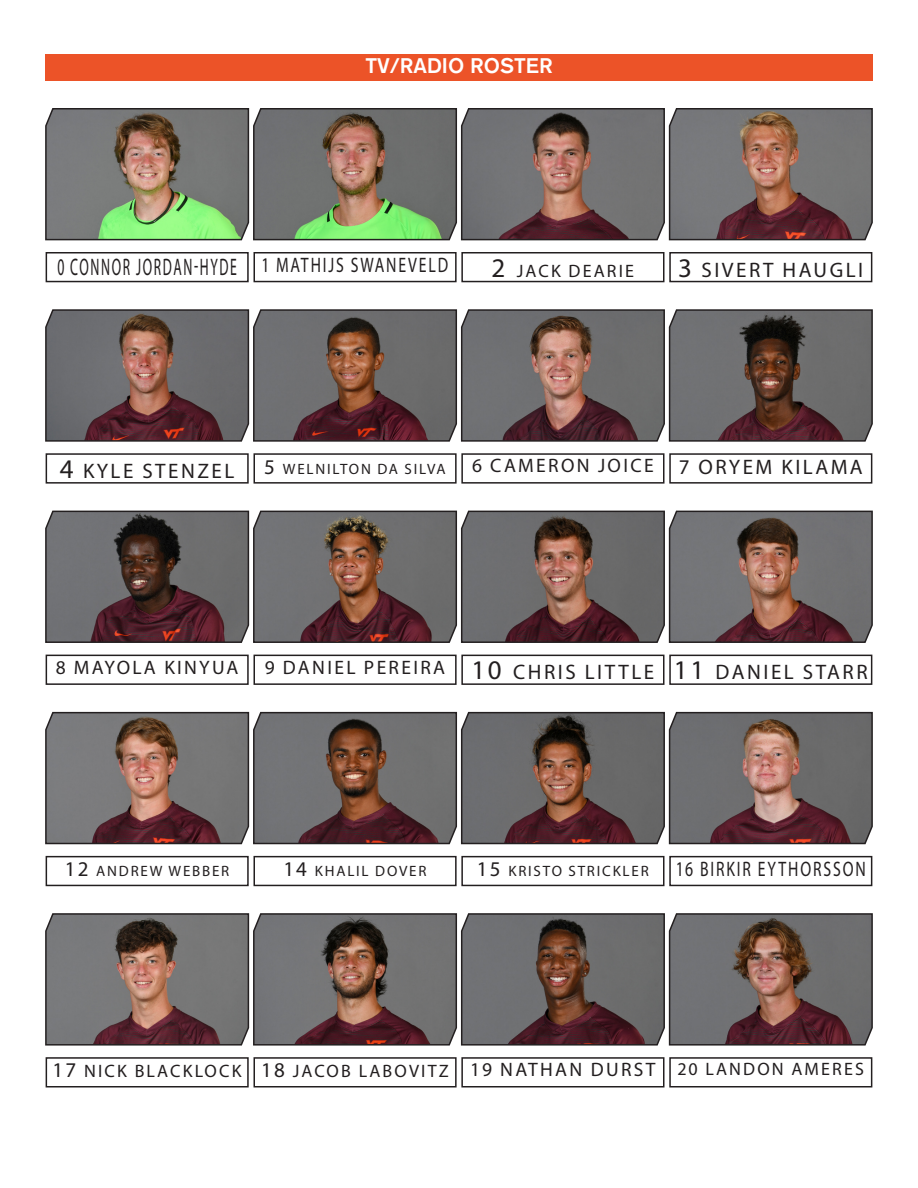
<style>
.page{position:relative;width:918px;height:1188px;background:#fff}
.page>*{position:absolute;margin:0;border:0;box-sizing:border-box;transform-origin:0 0}
.t1{font:24px "Myriad Pro";letter-spacing:.12em;color:#231f20;scale:.57 1}
.t2{font:21px "Myriad Pro";letter-spacing:.12em;color:#231f20}
.t3{font:21px "Myriad Pro";letter-spacing:.12em;color:#231f20;scale:.75 1}
.t4{font:500 21px "Akzidenz Grotesk BQ";color:#fff}
.t5{font:19.5px "Myriad Pro";letter-spacing:.12em;color:#231f20}
.t6{font:18px "Myriad Pro";letter-spacing:.12em;color:#231f20}
.t7{font:15px "Myriad Pro";letter-spacing:.12em;color:#231f20}
.s1{font-size:27px}
.s2{font-size:21px}
</style>
<div class="page">
<div style="left:45px;top:54px;width:828px;height:27px;background:#ec5328"></div>
<div style="left:46px;top:252px;width:203px;height:30px;border:2px solid #231f20"></div>
<div style="left:254px;top:252px;width:203px;height:30px;border:2px solid #231f20"></div>
<div style="left:669px;top:252px;width:203px;height:30px;border:2px solid #231f20"></div>
<div style="left:461px;top:252px;width:203px;height:30px;border:2px solid #231f20"></div>
<img style="left:45px;top:108px;width:828px;height:133px">
<div style="left:46px;top:453px;width:203px;height:31px;border:2px solid #231f20"></div>
<div style="left:254px;top:453px;width:203px;height:31px;border:2px solid #231f20"></div>
<div style="left:669px;top:453px;width:203px;height:31px;border:2px solid #231f20"></div>
<div style="left:461px;top:453px;width:203px;height:31px;border:2px solid #231f20"></div>
<svg style="left:45px;top:309px;width:828px;height:133px;background:#6f6161"></svg>
<div style="left:46px;top:655px;width:203px;height:30px;border:2px solid #231f20"></div>
<div style="left:254px;top:655px;width:203px;height:30px;border:2px solid #231f20"></div>
<div style="left:669px;top:655px;width:203px;height:30px;border:2px solid #231f20"></div>
<div style="left:461px;top:655px;width:203px;height:30px;border:2px solid #231f20"></div>
<svg style="left:45px;top:510px;width:828px;height:133px;background:#6e6160"></svg>
<div style="left:46px;top:856px;width:203px;height:30px;border:2px solid #231f20"></div>
<div style="left:254px;top:856px;width:203px;height:30px;border:2px solid #231f20"></div>
<div style="left:669px;top:856px;width:203px;height:30px;border:2px solid #231f20"></div>
<div style="left:461px;top:856px;width:203px;height:30px;border:2px solid #231f20"></div>
<svg style="left:45px;top:711px;width:828px;height:134px;background:#756766"></svg>
<div style="left:46px;top:1057px;width:203px;height:31px;border:2px solid #231f20"></div>
<div style="left:254px;top:1057px;width:203px;height:31px;border:2px solid #231f20"></div>
<div style="left:669px;top:1057px;width:203px;height:31px;border:2px solid #231f20"></div>
<div style="left:461px;top:1057px;width:203px;height:31px;border:2px solid #231f20"></div>
<svg style="left:45px;top:913px;width:828px;height:133px;background:#726665"></svg>
<p class="t4" style="left:365px;top:53px;width:189px">TV/RADIO ROSTER</p>
<p class="t1" style="left:57px;top:252px;width:316px">0 CONNOR JORDAN-HYDE</p>
<p class="t3" style="left:262px;top:252px;width:251px">1 MATHIJS SWANEVELD</p>
<p class="t6" style="left:492px;top:260px;width:144px"><span class="s1">2</span> JACK DEARIE</p>
<p class="t2" style="left:678px;top:257px;width:186px"><span class="s1">3</span> SIVERT HAUGLI</p>
<p class="t2" style="left:60px;top:458px;width:176px"><span class="s1">4</span> KYLE STENZEL</p>
<p class="t7" style="left:264px;top:459px;width:183px"><span class="s2">5</span> WELNILTON DA SILVA</p>
<p class="t5" style="left:472px;top:454px;width:183px">6 CAMERON JOICE</p>
<p class="t2" style="left:679px;top:454px;width:185px">7 ORYEM KILAMA</p>
<p class="t5" style="left:56px;top:655px;width:184px">8 MAYOLA KINYUA</p>
<p class="t5" style="left:265px;top:655px;width:182px">9 DANIEL PEREIRA</p>
<p class="t2" style="left:471px;top:659px;width:184px"><span class="s1">10</span> CHRIS LITTLE</p>
<p class="t2" style="left:674px;top:659px;width:195px"><span class="s1">11</span> DANIEL STARR</p>
<p class="t7" style="left:65px;top:862px;width:166px"><span class="s2">12</span> ANDREW WEBBER</p>
<p class="t7" style="left:283px;top:862px;width:145px"><span class="s2">14</span> KHALIL DOVER</p>
<p class="t7" style="left:477px;top:862px;width:173px"><span class="s2">15</span> KRISTO STRICKLER</p>
<p class="t3" style="left:676px;top:856px;width:255px">16 BIRKIR EYTHORSSON</p>
<p class="t6" style="left:53px;top:1060px;width:191px"><span class="s2">17</span> NICK BLACKLOCK</p>
<p class="t6" style="left:261px;top:1060px;width:189px"><span class="s2">18</span> JACOB LABOVITZ</p>
<p class="t5" style="left:470px;top:1058px;width:187px">19 NATHAN DURST</p>
<p class="t6" style="left:678px;top:1058px;width:188px">20 LANDON AMERES</p>
</div>
